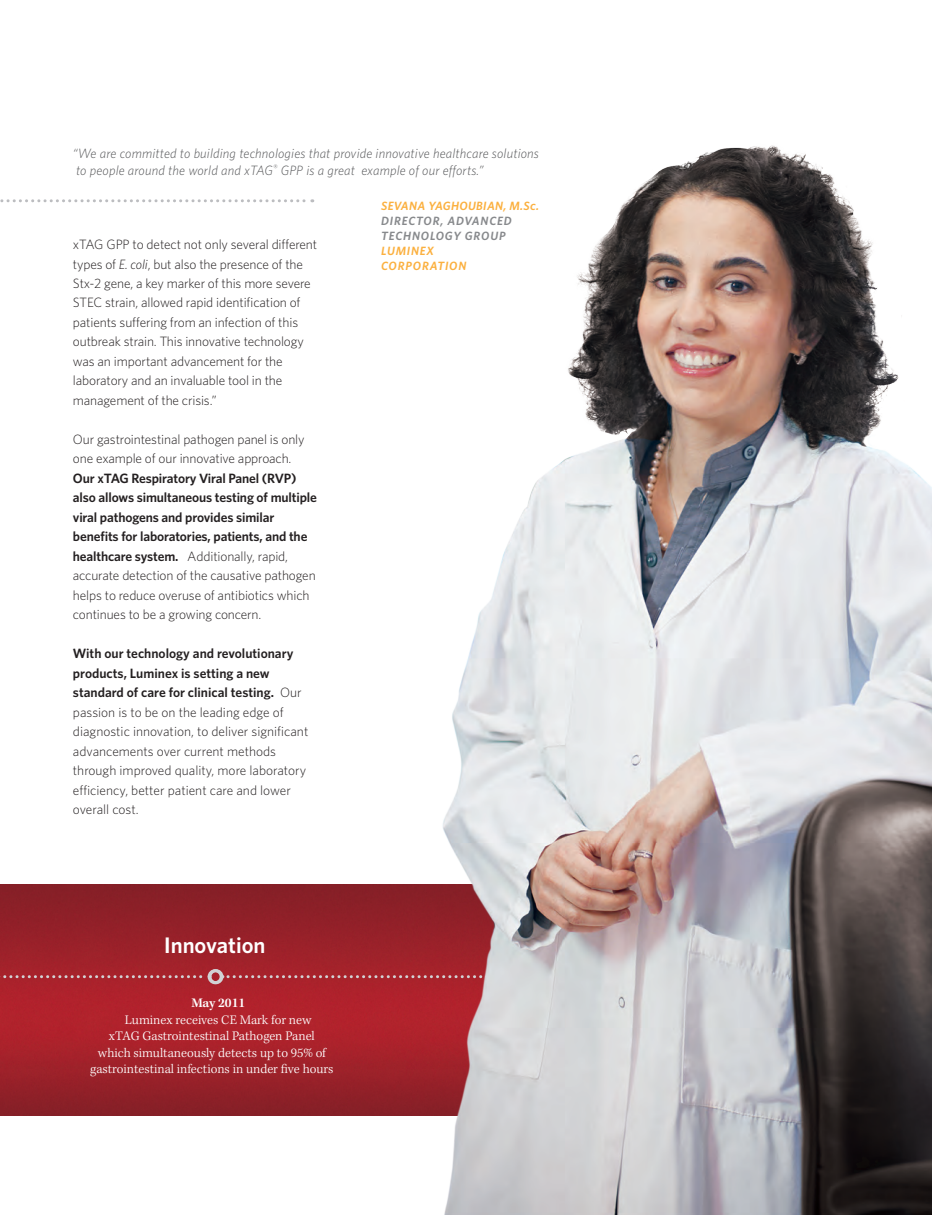
<style>
.page{position:relative;width:932px;height:1215px;background:#fff}
.page>*{position:absolute;margin:0;border:0;box-sizing:border-box;transform-origin:0 0}
.runner_top_head{font:600 22.5px "Whitney";color:#fff}
.t1{font:300 13.5px/19.5px "Whitney";letter-spacing:-.01em;color:#231f20}
.t2{font:italic 300 13.5px/16.5px "Whitney";letter-spacing:.01em;color:#57585a}
.runner_body{font:300 13.5px "Kepler Std";color:#fff}
.runner_date{font:600 13.5px "Kepler Std";color:#fff}
.t3{font:italic 600 12px/15px "Whitney";letter-spacing:.07em;color:#fbb03f}
.s1{font-style:italic}
.s2{font-weight:600}
.s3{color:#87898c}
</style>
<div class="page">
<img style="left:0;top:885px;width:380px;height:230px">
<svg style="left:0;top:975px;width:208px;height:3px"></svg>
<svg style="left:223px;top:975px;width:157px;height:3px"></svg>
<div style="left:208px;top:969px;width:15px;height:15px;border:3px solid #d1d2d4;border-radius:50%"></div>
<img style="left:380px;top:145px;width:552px;height:1070px">
<svg style="left:0;top:199px;width:313px;height:3px"></svg>
<p class="t2" style="left:73px;top:145px;width:467px">“We are committed to building technologies that provide innovative healthcare solutions to people around the world and xTAG<sup>®</sup> GPP is a great example of our efforts.”</p>
<p class="t1" style="left:73px;top:234px;width:246px">xTAG GPP to detect not only several different types of <span class="s1">E. coli</span>, but also the presence of the Stx-2 gene, a key marker of this more severe STEC strain, allowed rapid identification of patients suffering from an infection of this outbreak strain. This innovative technology was an important advancement for the laboratory and an invaluable tool in the management of the crisis.”</p>
<p class="t1" style="left:73px;top:429px;width:245px">Our gastrointestinal pathogen panel is only one example of our innovative approach.<br><span class="s2">Our xTAG Respiratory Viral Panel (RVP) also allows simultaneous testing of multiple viral pathogens and provides similar benefits for laboratories, patients, and the healthcare system.</span> Additionally, rapid, accurate detection of the causative pathogen helps to reduce overuse of antibiotics which continues to be a growing concern.</p>
<p class="t1" style="left:73px;top:644px;width:237px"><span class="s2">With our technology and revolutionary products, Luminex is setting a new standard of care for clinical testing.</span> Our passion is to be on the leading edge of diagnostic innovation, to deliver significant advancements over current methods through improved quality, more laboratory efficiency, better patient care and lower overall cost.</p>
<p class="t3" style="left:381px;top:199px;width:159px">SEVANA YAGHOUBIAN, M.Sc.<br><span class="s3">DIRECTOR, ADVANCED<br>TECHNOLOGY GROUP<br></span>LUMINEX<br>CORPORATION</p>
<p class="runner_top_head" style="left:164px;top:931px;width:103px">Innovation</p>
<p class="runner_date" style="left:191px;top:995px;width:55px">May 2011</p>
<p class="runner_body" style="left:125px;top:1012px;width:188px">Luminex receives CE Mark for new</p>
<p class="runner_body" style="left:109px;top:1028px;width:207px">xTAG Gastrointestinal Pathogen Panel</p>
<p class="runner_body" style="left:98px;top:1045px;width:229px">which simultaneously detects up to 95% of</p>
<p class="runner_body" style="left:90px;top:1061px;width:245px">gastrointestinal infections in under five hours</p>
</div>
